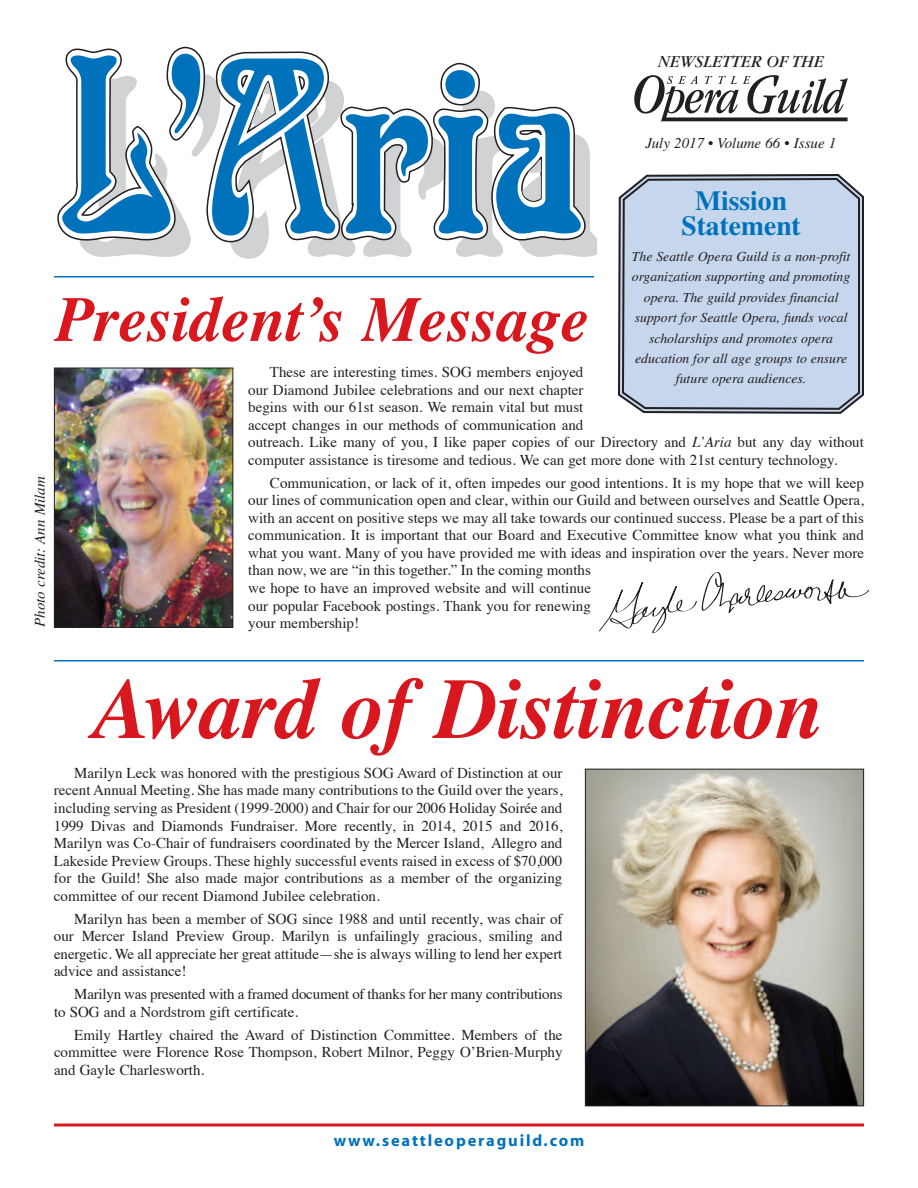
<style>
.page{position:relative;width:918px;height:1188px;background:#fff}
.page>*{position:absolute;margin:0;border:0;box-sizing:border-box;transform-origin:0 0}
.t1{font:italic 700 86.1px "Times";letter-spacing:-.005em;color:#d8171f}
.t2{font:italic 700 63.9px "Times";color:#d8171f}
.t3{font:700 27.6px/24.9px "Times";color:#0072bc;text-align:center}
.t4{font:italic 17.4px "Garamond";color:#231f20}
.t5{font:700 16.5px "Myriad";letter-spacing:.11em;color:#0072bc}
.t6{font:15px/17.5px "Times";color:#231f20;text-align:justify}
.t7{font:italic 15px "Times";color:#231f20}
.t8{font:italic 13.8px/20.4px "Times";color:#231f20;text-align:center}
.s1{font-style:italic}
</style>
<div class="page">
<svg style="left:618px;top:174px;width:246px;height:240px"></svg>
<div style="left:621px;top:177px;width:240px;height:234px;background:#c6d6ed"></div>
<hr style="left:54px;top:1124px;width:810px;height:2px;background:#d8171f">
<svg style="left:57px;top:46px;width:540px;height:213px"></svg>
<svg style="left:634px;top:75px;width:214px;height:46px"></svg>
<img style="left:56px;top:370px;width:175px;height:256px">
<div style="left:54px;top:368px;width:179px;height:260px;border:1px solid #231f20"></div>
<hr style="left:54px;top:276px;width:540px;height:2px;background:#0072bc">
<hr style="left:54px;top:660px;width:810px;height:2px;background:#0072bc">
<svg style="left:598px;top:572px;width:272px;height:62px"></svg>
<img style="left:587px;top:771px;width:275px;height:333px">
<div style="left:585px;top:769px;width:279px;height:337px;border:1px solid #231f20"></div>
<p class="t4" style="left:658px;top:56px;width:168px">NEWSLETTER OF THE</p>
<p class="t7" style="left:646px;top:138px;width:192px">July 2017 • Volume 66 • Issue 1</p>
<p class="t7" style="left:35px;top:627px;width:152px;rotate:-90deg">Photo credit: Ann Milam</p>
<h3 class="t3" style="left:681px;top:191px;width:121px">Mission<br>Statement</h3>
<p class="t8" style="left:632px;top:248px;width:220px">The Seattle Opera Guild is a non-profit organization supporting and promoting opera. The guild provides financial support for Seattle Opera, funds vocal scholarships and promotes opera education for all age groups to ensure future opera audiences.</p>
<h2 class="t2" style="left:56px;top:296px;width:536px">President’s Message</h2>
<p class="t6" style="left:248px;top:364px;width:617px;text-align:left;text-indent:22px">These are interesting times. SOG members enjoyed<br>our Diamond Jubilee celebrations and our next chapter<br>begins with our 61st season. We remain vital but must<br>accept changes in our methods of communication and<br>outreach. Like many of you, I like paper copies of our Directory and <span class="s1">L’Aria</span> but any day without computer assistance is tiresome and tedious. We can get more done with 21st century technology.</p>
<p class="t6" style="left:248px;top:475px;width:617px;text-align:left;text-indent:22px">Communication, or lack of it, often impedes our good intentions. It is my hope that we will keep our lines of communication open and clear, within our Guild and between ourselves and Seattle Opera, with an accent on positive steps we may all take towards our continued success. Please be a part of this communication. It is important that our Board and Executive Committee know what you think and what you want. Many of you have provided me with ideas and inspiration over the years. Never more than now, we are “in this together.” In the coming months<br>we hope to have an improved website and will continue<br>our popular Facebook postings. Thank you for renewing<br>your membership!</p>
<h1 class="t1" style="left:94px;top:678px;width:732px">Award of Distinction</h1>
<p class="t6" style="left:54px;top:765px;width:510px;text-indent:20px">Marilyn Leck was honored with the prestigious SOG Award of Distinction at our recent Annual Meeting. She has made many contributions to the Guild over the years, including serving as President (1999-2000) and Chair for our 2006 Holiday Soirée and 1999 Divas and Diamonds Fundraiser. More recently, in 2014, 2015 and 2016, Marilyn was Co-Chair of fundraisers coordinated by the Mercer Island, Allegro and Lakeside Preview Groups. These highly successful events raised in excess of $70,000 for the Guild! She also made major contributions as a member of the organizing committee of our recent Diamond Jubilee celebration.</p>
<p class="t6" style="left:54px;top:911px;width:510px;text-indent:20px">Marilyn has been a member of SOG since 1988 and until recently, was chair of our Mercer Island Preview Group. Marilyn is unfailingly gracious, smiling and energetic. We all appreciate her great attitude—she is always willing to lend her expert advice and assistance!</p>
<p class="t6" style="left:54px;top:987px;width:510px;text-indent:20px">Marilyn was presented with a framed document of thanks for her many contributions to SOG and a Nordstrom gift certificate.</p>
<p class="t6" style="left:54px;top:1027px;width:510px;text-indent:20px">Emily Hartley chaired the Award of Distinction Committee. Members of the committee were Florence Rose Thompson, Robert Milnor, Peggy O’Brien-Murphy and Gayle Charlesworth.</p>
<p class="t5" style="left:334px;top:1134px;width:252px">www.seattleoperaguild.com</p>
</div>
